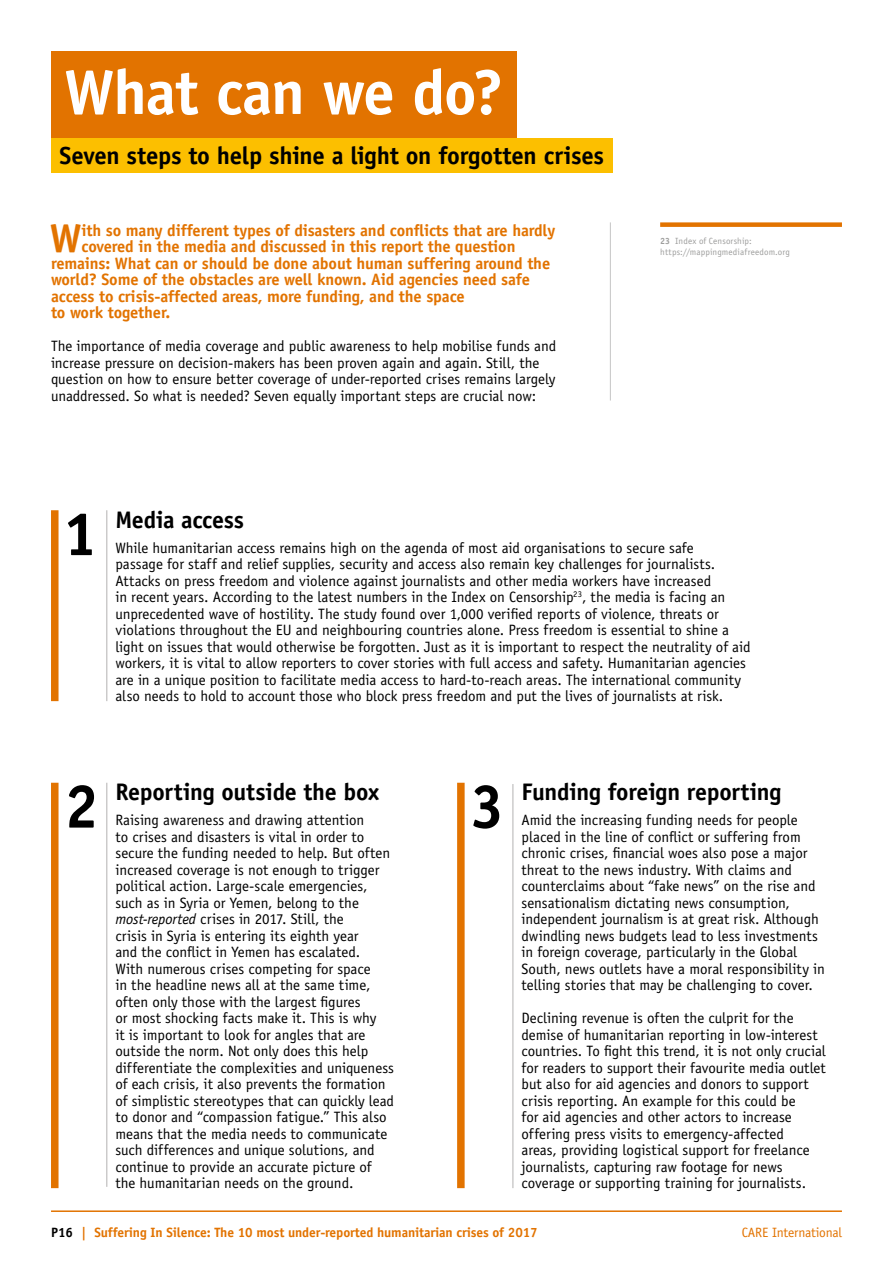
<style>
.page{position:relative;width:893px;height:1263px;background:#fff}
.page>*{position:absolute;margin:0;border:0;box-sizing:border-box;transform-origin:0 0}
.t1{font:700 63.3px "Officina Sans Std";letter-spacing:-.02em;color:#fff}
.t2{font:700 61.95px "Officina Sans Std";color:#000}
.t3{font:700 40.35px "Officina Sans Std";color:#e27300}
.t4{font:700 24.75px "Officina Sans Std";letter-spacing:-.01em;color:#000}
.t5{font:700 24px "Officina Sans Std";letter-spacing:-.015em;color:#000}
.t6{font:700 16.5px "Officina Sans Std";letter-spacing:-.01em;color:#e27300}
.t7{font:15px/16.5px "Officina Sans Std";letter-spacing:-.005em;color:#000}
.t8{font:700 13.5px "Officina Sans Std";letter-spacing:-.01em;color:#e27300}
.t9{font:13.5px "Officina Sans Std";letter-spacing:-.01em;color:#e27300}
.t10{font:9px/10.5px "Officina Sans Std";letter-spacing:.015em;color:#9d9d9c}
.s1{font-weight:700}
.s2{color:#000}
.s3{font-style:italic}
</style>
<div class="page">
<div style="left:51px;top:51px;width:466px;height:88px;background:#e27300"></div>
<div style="left:51px;top:139px;width:561px;height:34px;background:#fcbf00"></div>
<hr style="left:610px;top:222px;width:1px;height:179px;background:#c6c6c6">
<div style="left:660px;top:222px;width:182px;height:5px;background:#e27300"></div>
<hr style="left:106px;top:510px;width:1px;height:191px;background:#b3b2b2">
<hr style="left:106px;top:783px;width:1px;height:404px;background:#b3b2b2">
<hr style="left:513px;top:784px;width:1px;height:404px;background:#b3b2b2">
<div style="left:51px;top:510px;width:8px;height:191px;background:#e27300"></div>
<div style="left:51px;top:783px;width:8px;height:405px;background:#e27300"></div>
<div style="left:457px;top:783px;width:8px;height:405px;background:#e27300"></div>
<hr style="left:51px;top:1210px;width:791px;height:2px;background:#e27300">
<h1 class="t1" style="left:64px;top:53px;width:441px">What can we do?</h1>
<h3 class="t4" style="left:60px;top:141px;width:546px">Seven steps to help shine a light on forgotten crises</h3>
<h3 class="t3" style="left:50px;top:213px;width:34px">W</h3>
<p class="t6" style="left:82px;top:220px;width:475px">ith so many different types of disasters and conflicts that are hardly</p>
<p class="t6" style="left:82px;top:236px;width:435px">covered in the media and discussed in this report the question</p>
<p class="t6" style="left:51px;top:253px;width:501px">remains: What can or should be done about human suffering around the</p>
<p class="t6" style="left:51px;top:269px;width:480px">world? Some of the obstacles are well known. Aid agencies need safe</p>
<p class="t6" style="left:51px;top:286px;width:415px">access to crisis-affected areas, more funding, and the space</p>
<p class="t6" style="left:51px;top:302px;width:121px">to work together.</p>
<p class="t7" style="left:51px;top:338px;width:507px">The importance of media coverage and public awareness to help mobilise funds and increase pressure on decision-makers has been proven again and again. Still, the question on how to ensure better coverage of under-reported crises remains largely unaddressed. So what is needed? Seven equally important steps are crucial now:</p>
<p class="t10" style="left:660px;top:236px;width:131px"><span class="s1">23</span> Index of Censorship: https://mappingmediafreedom.org</p>
<h2 class="t2" style="left:63px;top:495px;width:36px">1</h2>
<h3 class="t5" style="left:115px;top:504px;width:130px">Media access</h3>
<p class="t7" style="left:115px;top:539px;width:637px">While humanitarian access remains high on the agenda of most aid organisations to secure safe<br>passage for staff and relief supplies, security and access also remain key challenges for journalists.<br>Attacks on press freedom and violence against journalists and other media workers have increased<br>in recent years. According to the latest numbers in the Index on Censorship<sup>23</sup>, the media is facing an unprecedented wave of hostility. The study found over 1,000 verified reports of violence, threats or violations throughout the EU and neighbouring countries alone. Press freedom is essential to shine a light on issues that would otherwise be forgotten. Just as it is important to respect the neutrality of aid workers, it is vital to allow reporters to cover stories with full access and safety. Humanitarian agencies are in a unique position to facilitate media access to hard-to-reach areas. The international community also needs to hold to account those who block press freedom and put the lives of journalists at risk.</p>
<h3 class="t5" style="left:522px;top:777px;width:262px">Funding foreign reporting</h3>
<p class="t7" style="left:522px;top:812px;width:305px">Amid the increasing funding needs for people placed in the line of conflict or suffering from chronic crises, financial woes also pose a major threat to the news industry. With claims and counterclaims about “fake news” on the rise and sensationalism dictating news consumption, independent journalism is at great risk. Although dwindling news budgets lead to less investments in foreign coverage, particularly in the Global South, news outlets have a moral responsibility in telling stories that may be challenging to cover.</p>
<p class="t7" style="left:522px;top:1010px;width:306px">Declining revenue is often the culprit for the demise of humanitarian reporting in low-interest countries. To fight this trend, it is not only crucial for readers to support their favourite media outlet but also for aid agencies and donors to support crisis reporting. An example for this could be<br>for aid agencies and other actors to increase offering press visits to emergency-affected<br>areas, providing logistical support for freelance journalists, capturing raw footage for news coverage or supporting training for journalists.</p>
<p class="t8" style="left:51px;top:1223px;width:488px"><span class="s2">P16</span> | Suffering In Silence: The 10 most under-reported humanitarian crises of 2017</p>
<p class="t9" style="left:742px;top:1224px;width:102px">CARE International</p>
<h3 class="t5" style="left:115px;top:777px;width:265px">Reporting outside the box</h3>
<p class="t7" style="left:115px;top:812px;width:280px">Raising awareness and drawing attention<br>to crises and disasters is vital in order to secure the funding needed to help. But often increased coverage is not enough to trigger political action. Large-scale emergencies, such as in Syria or Yemen, belong to the <span class="s3">most-reported</span> crises in 2017. Still, the<br>crisis in Syria is entering its eighth year<br>and the conflict in Yemen has escalated.<br>With numerous crises competing for space<br>in the headline news all at the same time, often only those with the largest figures<br>or most shocking facts make it. This is why<br>it is important to look for angles that are outside the norm. Not only does this help differentiate the complexities and uniqueness of each crisis, it also prevents the formation of simplistic stereotypes that can quickly lead to donor and “compassion fatigue.” This also means that the media needs to communicate such differences and unique solutions, and continue to provide an accurate picture of the humanitarian needs on the ground.</p>
<h2 class="t2" style="left:64px;top:768px;width:36px">2</h2>
<h2 class="t2" style="left:470px;top:768px;width:36px">3</h2>
</div>
